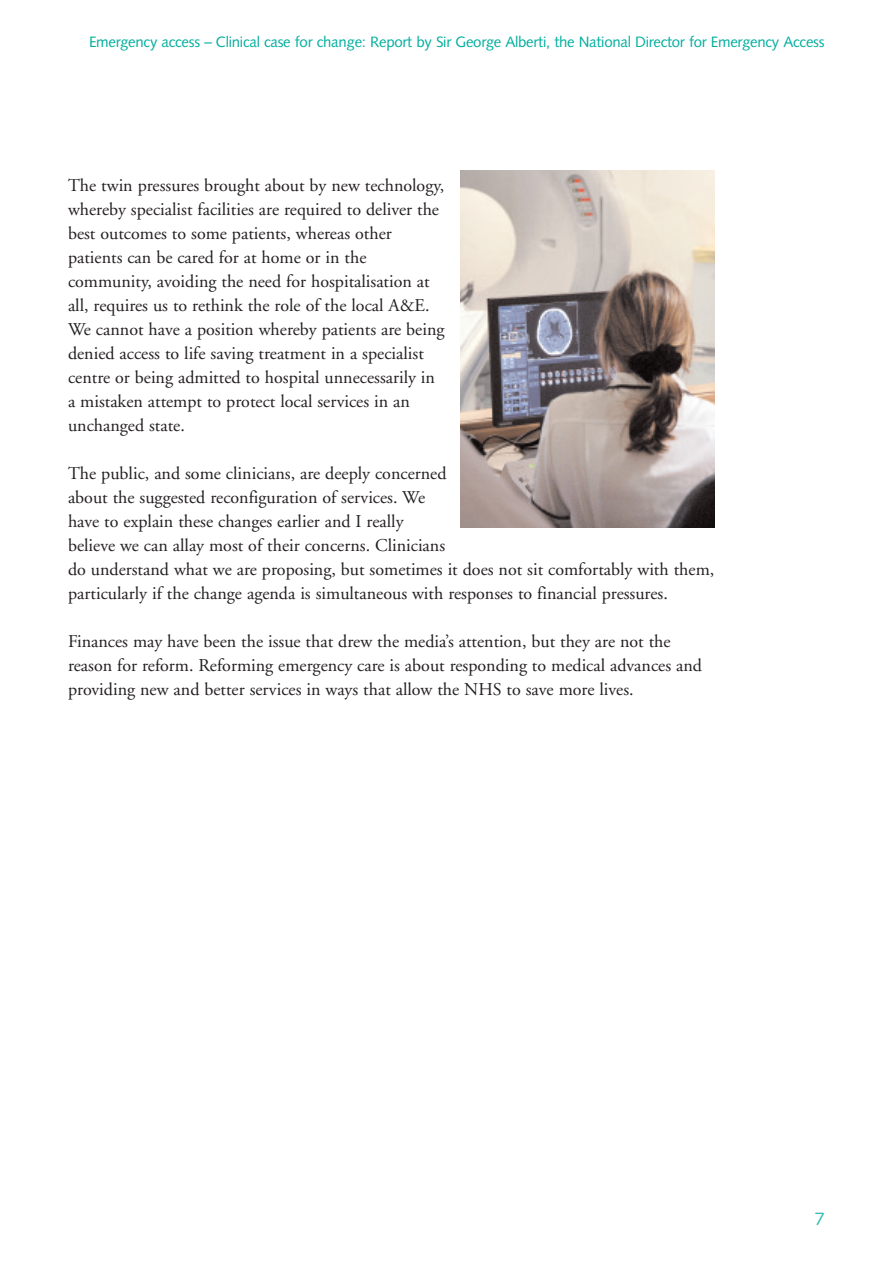
<style>
.page{position:relative;width:893px;height:1263px;background:#fff}
.page>*{position:absolute;margin:0;border:0;box-sizing:border-box;transform-origin:0 0}
.t1{font:18px/24px "Adobe Garamond";color:#231f20}
.t2{font:18px "Syntax";color:#32bdb1}
.t3{font:15px "Syntax";letter-spacing:-.015em;color:#00ae9e}
</style>
<div class="page">
<img style="left:460px;top:170px;width:254px;height:358px">
<p class="t3" style="left:89px;top:36px;width:737px">Emergency access – Clinical case for change: Report by Sir George Alberti, the National Director for Emergency Access</p>
<p class="t1" style="left:68px;top:175px;width:378px">The twin pressures brought about by new technology, whereby specialist facilities are required to deliver the best outcomes to some patients, whereas other patients can be cared for at home or in the community, avoiding the need for hospitalisation at all, requires us to rethink the role of the local A&amp;E.<br>We cannot have a position whereby patients are being denied access to life saving treatment in a specialist centre or being admitted to hospital unnecessarily in a mistaken attempt to protect local services in an unchanged state.</p>
<p class="t1" style="left:68px;top:463px;width:648px">The public, and some clinicians, are deeply concerned<br>about the suggested reconfiguration of services. We<br>have to explain these changes earlier and I really<br>believe we can allay most of their concerns. Clinicians<br>do understand what we are proposing, but sometimes it does not sit comfortably with them, particularly if the change agenda is simultaneous with responses to financial pressures.</p>
<p class="t1" style="left:68px;top:631px;width:635px">Finances may have been the issue that drew the media’s attention, but they are not the reason for reform. Reforming emergency care is about responding to medical advances and providing new and better services in ways that allow the NHS to save more lives.</p>
<p class="t2" style="left:815px;top:1212px;width:12px">7</p>
</div>
